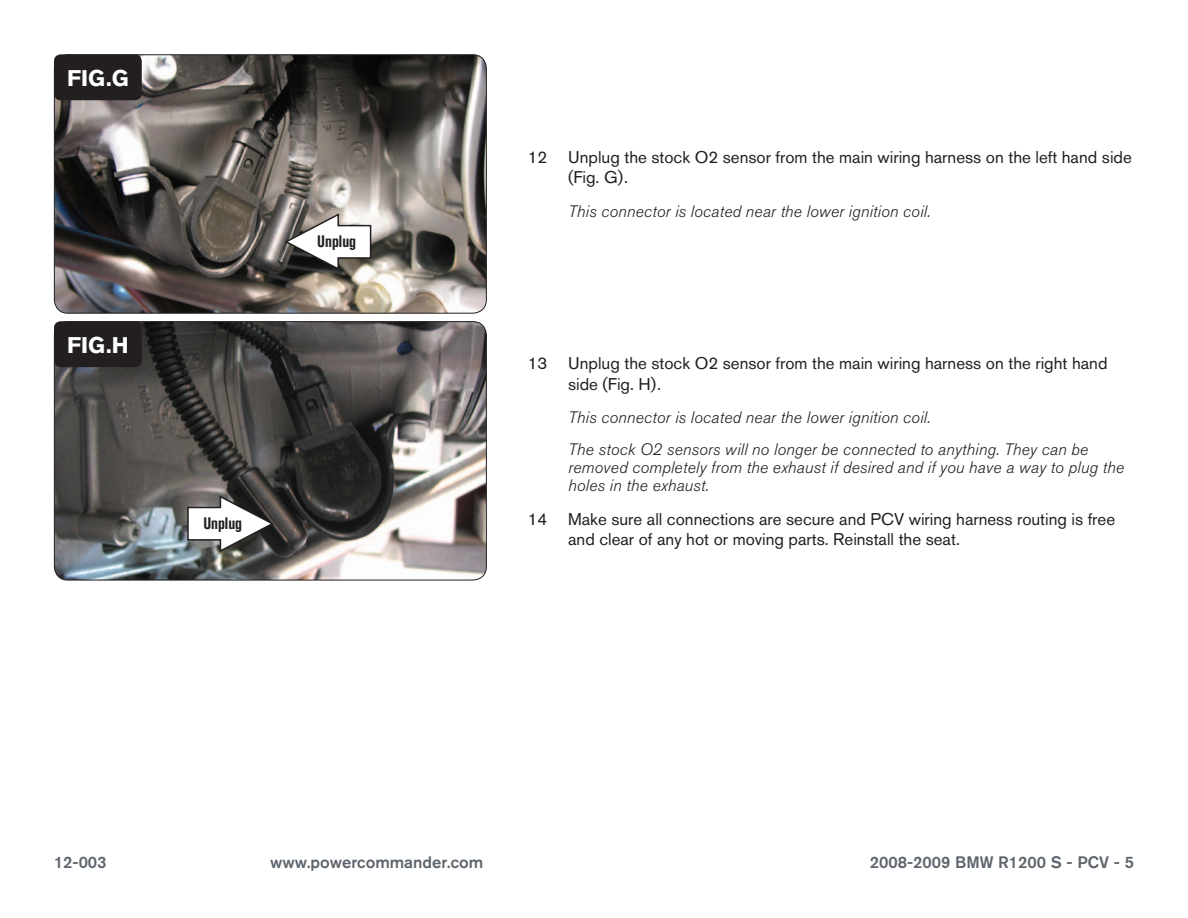
<style>
.page{position:relative;width:1188px;height:918px;background:#fff}
.page>*{position:absolute;margin:0;border:0;box-sizing:border-box;transform-origin:0 0}
.t1{font:700 22.5px "Akzidenz Grotesk BQ";color:#fff}
.Bodycopy{font:16.8px/20.2px "Akzidenz Grotesk BQ";color:#231f20}
.Bodycopy-2{font:italic 300 16.5px/18px "Akzidenz Grotesk BQ";letter-spacing:.01em;color:#231f20}
.t2{font:500 16.5px "Akzidenz Grotesk BQ";color:#5e656c}
.t3{font:700 condensed 16.5px "Akzidenz Grotesk BQ";color:#231f20}
</style>
<div class="page">
<img style="left:54px;top:55px;width:431px;height:257px">
<div style="left:54px;top:54px;width:433px;height:260px;border:1px solid #231f20;border-radius:14px"></div>
<div style="left:54px;top:54px;width:88px;height:46px;background:#231f20;border-radius:7px"></div>
<img style="left:54px;top:322px;width:432px;height:258px">
<div style="left:54px;top:321px;width:433px;height:259px;border:1px solid #231f20;border-radius:14px"></div>
<div style="left:54px;top:321px;width:88px;height:46px;background:#231f20;border-radius:7px"></div>
<svg style="left:283px;top:213px;width:89px;height:58px"></svg>
<svg style="left:186px;top:494px;width:90px;height:59px"></svg>
<p class="t1" style="left:67px;top:65px;width:63px">FIG.G</p>
<p class="t1" style="left:67px;top:332px;width:63px">FIG.H</p>
<p class="t3" style="left:203px;top:514px;width:40px">Unplug</p>
<p class="t3" style="left:317px;top:232px;width:40px">Unplug</p>
<p class="Bodycopy" style="left:568px;top:147px;width:565px;text-indent:-40px">12 Unplug the stock O2 sensor from the main wiring harness on the left hand side (Fig. G).</p>
<p class="Bodycopy-2" style="left:568px;top:203px;width:364px">This connector is located near the lower ignition coil.</p>
<p class="Bodycopy" style="left:568px;top:353px;width:541px;text-indent:-40px">13 Unplug the stock O2 sensor from the main wiring harness on the right hand side (Fig. H).</p>
<p class="Bodycopy-2" style="left:568px;top:409px;width:364px">This connector is located near the lower ignition coil.</p>
<p class="Bodycopy-2" style="left:568px;top:440px;width:557px">The stock O2 sensors will no longer be connected to anything. They can be removed completely from the exhaust if desired and if you have a way to plug the holes in the exhaust.</p>
<p class="Bodycopy" style="left:568px;top:508px;width:549px;text-indent:-40px">14 Make sure all connections are secure and PCV wiring harness routing is free and clear of any hot or moving parts. Reinstall the seat.</p>
<p class="t2" style="left:54px;top:852px;width:54px">12-003</p>
<p class="t2" style="left:270px;top:852px;width:215px">www.powercommander.com</p>
<p class="t2" style="left:870px;top:852px;width:266px">2008-2009 BMW R1200 S - PCV - 5</p>
</div>
